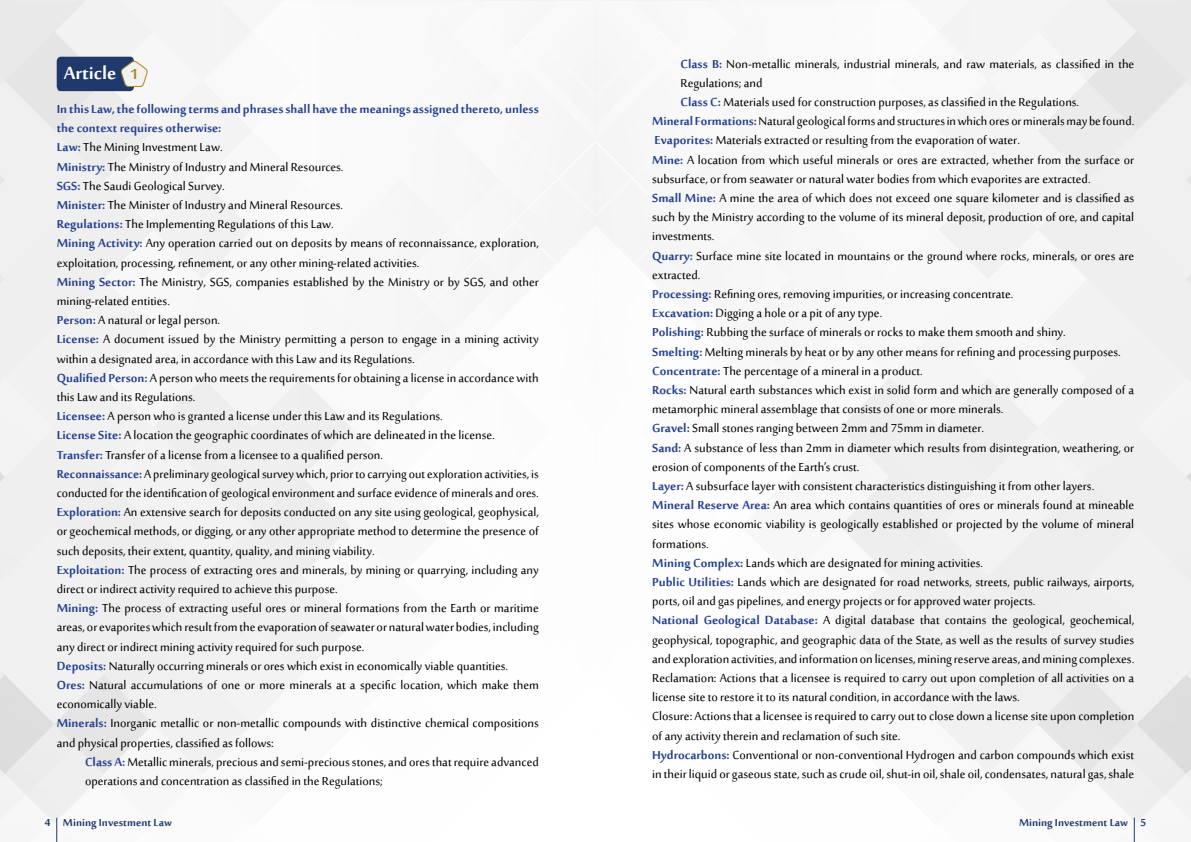
<style>
.page{position:relative;width:1191px;height:842px;background:#fff}
.page>*{position:absolute;margin:0;border:0;box-sizing:border-box;transform-origin:0 0}
.t1{font:700 24px "Sakkal Majalla";color:#fff}
.t2{font:16px/19.2px "Sakkal Majalla";color:#000}
.t3{font:700 14px "Sakkal Majalla";color:#1f396c}
.s1{font-size:20px;color:#af851e}
.s2{font-weight:700;color:#25408f}
</style>
<div class="page">
<img style="left:0;top:0;width:1190px;height:842px">
<svg style="left:56px;top:818px;width:1px;height:24px"></svg>
<svg style="left:1133px;top:818px;width:1px;height:24px"></svg>
<svg style="left:57px;top:57px;width:90px;height:34px"></svg>
<h1 class="t1" style="left:64px;top:59px;width:76px">Article <span class="s1">1</span></h1>
<p class="t2" style="left:57px;top:100px;width:483px"><span class="s2">In this Law, the following terms and phrases shall have the meanings assigned thereto, unless the context requires otherwise:<br>Law:</span> The Mining Investment Law.<br><span class="s2">Ministry:</span> The Ministry of Industry and Mineral Resources.<br><span class="s2">SGS:</span> The Saudi Geological Survey.<br><span class="s2">Minister:</span> The Minister of Industry and Mineral Resources.<br><span class="s2">Regulations:</span> The Implementing Regulations of this Law.<br><span class="s2">Mining Activity:</span> Any operation carried out on deposits by means of reconnaissance, exploration, exploitation, processing, refinement, or any other mining-related activities.<br><span class="s2">Mining Sector:</span> The Ministry, SGS, companies established by the Ministry or by SGS, and other mining-related entities.<br><span class="s2">Person:</span> A natural or legal person.<br><span class="s2">License:</span> A document issued by the Ministry permitting a person to engage in a mining activity within a designated area, in accordance with this Law and its Regulations.<br><span class="s2">Qualified Person:</span> A person who meets the requirements for obtaining a license in accordance with this Law and its Regulations.<br><span class="s2">Licensee:</span> A person who is granted a license under this Law and its Regulations.<br><span class="s2">License Site:</span> A location the geographic coordinates of which are delineated in the license.<br><span class="s2">Transfer:</span> Transfer of a license from a licensee to a qualified person.<br><span class="s2">Reconnaissance:</span> A preliminary geological survey which, prior to carrying out exploration activities, is conducted for the identification of geological environment and surface evidence of minerals and ores.<br><span class="s2">Exploration:</span> An extensive search for deposits conducted on any site using geological, geophysical, or geochemical methods, or digging, or any other appropriate method to determine the presence of such deposits, their extent, quantity, quality, and mining viability.<br><span class="s2">Exploitation:</span> The process of extracting ores and minerals, by mining or quarrying, including any direct or indirect activity required to achieve this purpose.<br><span class="s2">Mining:</span> The process of extracting useful ores or mineral formations from the Earth or maritime areas, or evaporites which result from the evaporation of seawater or natural water bodies, including any direct or indirect mining activity required for such purpose.<br><span class="s2">Deposits:</span> Naturally occurring minerals or ores which exist in economically viable quantities.<br><span class="s2">Ores:</span> Natural accumulations of one or more minerals at a specific location, which make them economically viable.<br><span class="s2">Minerals:</span> Inorganic metallic or non-metallic compounds with distinctive chemical compositions and physical properties, classified as follows:</p>
<p class="t2" style="left:85px;top:753px;width:455px"><span class="s2">Class A:</span> Metallic minerals, precious and semi-precious stones, and ores that require advanced operations and concentration as classified in the Regulations;</p>
<p class="t2" style="left:680px;top:55px;width:455px"><span class="s2">Class B:</span> Non-metallic minerals, industrial minerals, and raw materials, as classified in the</p>
<p class="t2" style="left:680px;top:74px;width:83px">Regulations; and</p>
<p class="t2" style="left:680px;top:93px;width:400px"><span class="s2">Class C:</span> Materials used for construction purposes, as classified in the Regulations.</p>
<p class="t2" style="left:652px;top:113px;width:483px"><span class="s2">Mineral Formations:</span> Natural geological forms and structures in which ores or minerals may be found.</p>
<p class="t2" style="left:654px;top:132px;width:367px"><span class="s2">Evaporites:</span> Materials extracted or resulting from the evaporation of water.</p>
<p class="t2" style="left:652px;top:151px;width:483px"><span class="s2">Mine:</span> A location from which useful minerals or ores are extracted, whether from the surface or</p>
<p class="t2" style="left:652px;top:170px;width:440px">subsurface, or from seawater or natural water bodies from which evaporites are extracted.</p>
<p class="t2" style="left:652px;top:189px;width:483px"><span class="s2">Small Mine:</span> A mine the area of which does not exceed one square kilometer and is classified as</p>
<p class="t2" style="left:652px;top:209px;width:483px">such by the Ministry according to the volume of its mineral deposit, production of ore, and capital</p>
<p class="t2" style="left:652px;top:228px;width:64px">investments.</p>
<p class="t2" style="left:652px;top:247px;width:483px"><span class="s2">Quarry:</span> Surface mine site located in mountains or the ground where rocks, minerals, or ores are</p>
<p class="t2" style="left:652px;top:266px;width:50px">extracted.</p>
<p class="t2" style="left:652px;top:285px;width:363px"><span class="s2">Processing:</span> Refining ores, removing impurities, or increasing concentrate.</p>
<p class="t2" style="left:652px;top:305px;width:232px"><span class="s2">Excavation:</span> Digging a hole or a pit of any type.</p>
<p class="t2" style="left:652px;top:324px;width:415px"><span class="s2">Polishing:</span> Rubbing the surface of minerals or rocks to make them smooth and shiny.</p>
<p class="t2" style="left:652px;top:343px;width:470px"><span class="s2">Smelting:</span> Melting minerals by heat or by any other means for refining and processing purposes.</p>
<p class="t2" style="left:652px;top:362px;width:272px"><span class="s2">Concentrate:</span> The percentage of a mineral in a product.</p>
<p class="t2" style="left:652px;top:381px;width:483px"><span class="s2">Rocks:</span> Natural earth substances which exist in solid form and which are generally composed of a</p>
<p class="t2" style="left:652px;top:401px;width:353px">metamorphic mineral assemblage that consists of one or more minerals.</p>
<p class="t2" style="left:652px;top:420px;width:333px"><span class="s2">Gravel:</span> Small stones ranging between 2mm and 75mm in diameter.</p>
<p class="t2" style="left:652px;top:439px;width:483px"><span class="s2">Sand:</span> A substance of less than 2mm in diameter which results from disintegration, weathering, or</p>
<p class="t2" style="left:652px;top:458px;width:209px">erosion of components of the Earth’s crust.</p>
<p class="t2" style="left:652px;top:477px;width:443px"><span class="s2">Layer:</span> A subsurface layer with consistent characteristics distinguishing it from other layers.</p>
<p class="t2" style="left:652px;top:497px;width:483px"><span class="s2">Mineral Reserve Area:</span> An area which contains quantities of ores or minerals found at mineable</p>
<p class="t2" style="left:652px;top:516px;width:483px">sites whose economic viability is geologically established or projected by the volume of mineral</p>
<p class="t2" style="left:652px;top:535px;width:58px">formations.</p>
<p class="t2" style="left:652px;top:554px;width:332px"><span class="s2">Mining Complex:</span> Lands which are designated for mining activities.</p>
<p class="t2" style="left:652px;top:573px;width:483px"><span class="s2">Public Utilities:</span> Lands which are designated for road networks, streets, public railways, airports,</p>
<p class="t2" style="left:652px;top:593px;width:385px">ports, oil and gas pipelines, and energy projects or for approved water projects.</p>
<p class="t2" style="left:652px;top:612px;width:483px"><span class="s2">National Geological Database:</span> A digital database that contains the geological, geochemical,</p>
<p class="t2" style="left:652px;top:631px;width:483px">geophysical, topographic, and geographic data of the State, as well as the results of survey studies</p>
<p class="t2" style="left:652px;top:650px;width:483px">and exploration activities, and information on licenses, mining reserve areas, and mining complexes.</p>
<p class="t2" style="left:652px;top:669px;width:483px">Reclamation: Actions that a licensee is required to carry out upon completion of all activities on a</p>
<p class="t2" style="left:652px;top:689px;width:369px">license site to restore it to its natural condition, in accordance with the laws.</p>
<p class="t2" style="left:652px;top:708px;width:483px">Closure: Actions that a licensee is required to carry out to close down a license site upon completion</p>
<p class="t2" style="left:652px;top:727px;width:250px">of any activity therein and reclamation of such site.</p>
<p class="t2" style="left:652px;top:746px;width:483px"><span class="s2">Hydrocarbons:</span> Conventional or non-conventional Hydrogen and carbon compounds which exist</p>
<p class="t2" style="left:652px;top:765px;width:483px">in their liquid or gaseous state, such as crude oil, shut-in oil, shale oil, condensates, natural gas, shale</p>
<p class="t3" style="left:45px;top:815px;width:129px">4 Mining Investment Law</p>
<p class="t3" style="left:1019px;top:815px;width:129px">Mining Investment Law 5</p>
</div>
